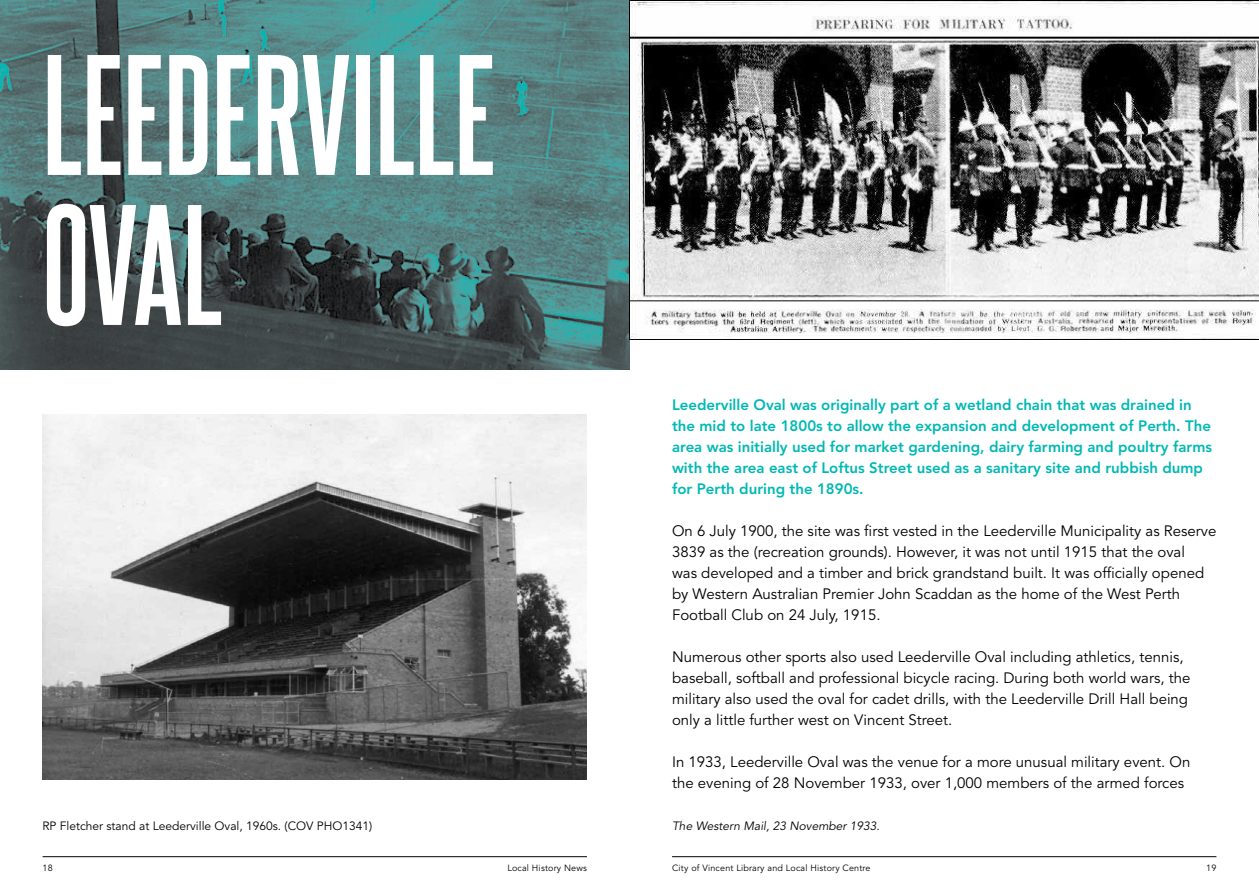
<style>
.page{position:relative;width:1259px;height:893px;background:#fff}
.page>*{position:absolute;margin:0;border:0;box-sizing:border-box;transform-origin:0 0}
.t1{font:700 145.65px/150px "Steelfish Rg";color:#fff}
.t2{font:15px/21px "Avenir LT Std";color:#000}
.t3{font:800 15px/21px "Avenir LT Std";color:#00b8b4}
.t4{font:12px "Avenir LT Std";color:#000}
.t5{font:italic 12px "Avenir LT Std";color:#000}
.t6{font:9px "Avenir LT Std";letter-spacing:.02em;color:#000}
</style>
<div class="page">
<img style="left:0;top:0;width:629px;height:369px">
<img style="left:43px;top:414px;width:544px;height:365px">
<img style="left:629px;top:0;width:630px;height:340px">
<hr style="left:672px;top:856px;width:544px;height:1px;background:#000">
<hr style="left:43px;top:856px;width:544px;height:1px;background:#000">
<h1 class="t1" style="left:43px;top:36px;width:454px">LEEDERVILLE<br>OVAL</h1>
<p class="t4" style="left:43px;top:818px;width:331px">RP Fletcher stand at Leederville Oval, 1960s. (COV PHO1341)</p>
<p class="t3" style="left:672px;top:395px;width:542px">Leederville Oval was originally part of a wetland chain that was drained in the mid to late 1800s to allow the expansion and development of Perth. The area was initially used for market gardening, dairy farming and poultry farms with the area east of Loftus Street used as a sanitary site and rubbish dump for Perth during the 1890s.</p>
<p class="t2" style="left:672px;top:521px;width:546px">On 6 July 1900, the site was first vested in the Leederville Municipality as Reserve 3839 as the (recreation grounds). However, it was not until 1915 that the oval<br>was developed and a timber and brick grandstand built. It was officially opened by Western Australian Premier John Scaddan as the home of the West Perth Football Club on 24 July, 1915.</p>
<p class="t2" style="left:672px;top:647px;width:520px">Numerous other sports also used Leederville Oval including athletics, tennis, baseball, softball and professional bicycle racing. During both world wars, the military also used the oval for cadet drills, with the Leederville Drill Hall being only a little further west on Vincent Street.</p>
<p class="t2" style="left:672px;top:752px;width:520px">In 1933, Leederville Oval was the venue for a more unusual military event. On the evening of 28 November 1933, over 1,000 members of the armed forces</p>
<p class="t5" style="left:672px;top:818px;width:209px">The Western Mail, 23 November 1933.</p>
<p class="t6" style="left:43px;top:862px;width:12px">18</p>
<p class="t6" style="left:507px;top:862px;width:81px">Local History News</p>
<p class="t6" style="left:672px;top:862px;width:200px">City of Vincent Library and Local History Centre</p>
<p class="t6" style="left:1206px;top:862px;width:12px">19</p>
</div>
